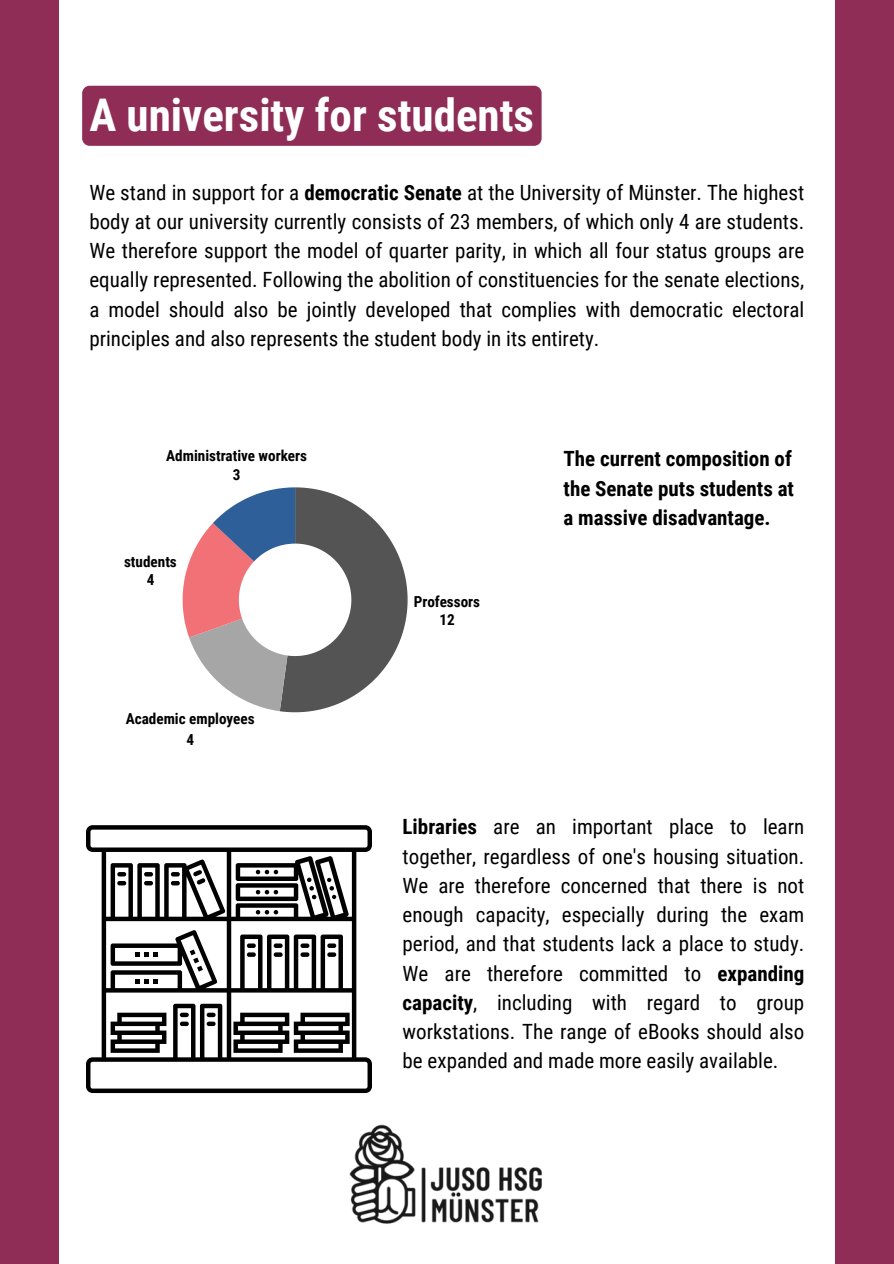
<style>
.page{position:relative;width:894px;height:1264px;background:#fff}
.page>*{position:absolute;margin:0;border:0;box-sizing:border-box;transform-origin:0 0}
.t1{font:700 45px "Roboto Condensed";color:#fff}
.t2{font:21px/29.2px "Roboto Condensed";color:#000;text-align:justify}
.t3{font:700 21px/29.2px "Roboto Condensed";color:#000;text-align:justify}
.t4{font:700 15.15px/18.1px "Roboto Condensed";color:#000;text-align:center}
.s1{font-weight:700}
</style>
<div class="page">
<div style="left:0;top:0;width:59px;height:1263px;background:#8f2d56"></div>
<div style="left:834px;top:0;width:59px;height:1263px;background:#8f2d56"></div>
<img style="left:349px;top:1124px;width:193px;height:100px">
<svg style="left:86px;top:825px;width:286px;height:268px"></svg>
<svg style="left:117px;top:872px;width:9px;height:13px"></svg>
<svg style="left:144px;top:872px;width:9px;height:13px"></svg>
<svg style="left:171px;top:872px;width:9px;height:13px"></svg>
<svg style="left:193px;top:869px;width:12px;height:15px"></svg>
<svg style="left:135px;top:952px;width:22px;height:4px"></svg>
<svg style="left:135px;top:979px;width:22px;height:4px"></svg>
<svg style="left:236px;top:883px;width:62px;height:18px"></svg>
<svg style="left:256px;top:869px;width:22px;height:5px"></svg>
<svg style="left:306px;top:877px;width:11px;height:22px"></svg>
<svg style="left:327px;top:877px;width:9px;height:22px"></svg>
<svg style="left:256px;top:910px;width:22px;height:4px"></svg>
<svg style="left:190px;top:949px;width:13px;height:22px"></svg>
<svg style="left:110px;top:1012px;width:56px;height:40px"></svg>
<svg style="left:233px;top:1012px;width:116px;height:40px"></svg>
<svg style="left:300px;top:943px;width:9px;height:13px"></svg>
<svg style="left:327px;top:943px;width:9px;height:13px"></svg>
<svg style="left:247px;top:943px;width:9px;height:13px"></svg>
<svg style="left:273px;top:943px;width:9px;height:13px"></svg>
<div style="left:180px;top:1012px;width:9px;height:5px;background:#000;border-radius:2px"></div>
<div style="left:180px;top:1021px;width:9px;height:5px;background:#000;border-radius:2px"></div>
<div style="left:206px;top:1012px;width:9px;height:5px;background:#000;border-radius:2px"></div>
<div style="left:206px;top:1021px;width:9px;height:5px;background:#000;border-radius:2px"></div>
<div style="left:82px;top:86px;width:459px;height:60px;background:#8f2d56"></div>
<svg style="left:182px;top:487px;width:225px;height:225px"></svg>
<p class="t1" style="left:89px;top:89px;width:446px">A university for students</p>
<h2 class="t2" style="left:89px;top:178px;width:716px">We stand in support for a <span class="s1">democratic Senate</span> at the University of Münster. The highest body at our university currently consists of 23 members, of which only 4 are students.<br>We therefore support the model of quarter parity, in which all four status groups are equally represented. Following the abolition of constituencies for the senate elections, a model should also be jointly developed that complies with democratic electoral principles and also represents the student body in its entirety.</h2>
<p class="t4" style="left:166px;top:447px;width:142px">Administrative workers<br>3</p>
<p class="t3" style="left:563px;top:444px;width:232px">The current composition of the Senate puts students at a massive disadvantage.</p>
<p class="t4" style="left:124px;top:552px;width:54px">students<br>4</p>
<p class="t4" style="left:126px;top:708px;width:130px;line-height:21.1px">Academic employees<br>4</p>
<p class="t4" style="left:414px;top:592px;width:68px">Professors<br>12</p>
<p class="t2" style="left:402px;top:812px;width:403px"><span class="s1">Libraries</span> are an important place to learn together, regardless of one's housing situation.<br>We are therefore concerned that there is not enough capacity, especially during the exam period, and that students lack a place to study.<br>We are therefore committed to <span class="s1">expanding capacity</span>, including with regard to group workstations. The range of eBooks should also be expanded and made more easily available.</p>
</div>
